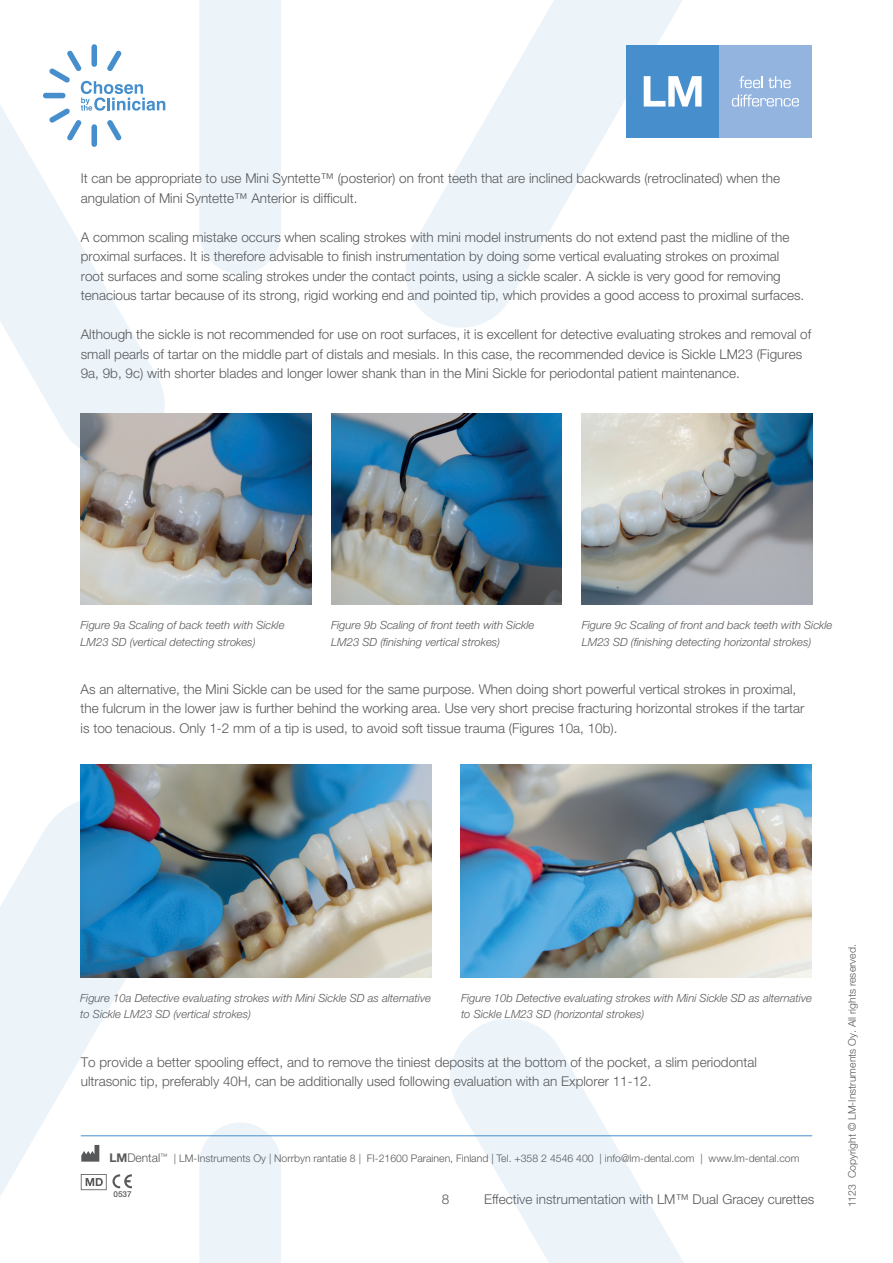
<style>
.page{position:relative;width:893px;height:1263px;background:#fff}
.page>*{position:absolute;margin:0;border:0;box-sizing:border-box;transform-origin:0 0}
.t1{font:300 13.5px/19.5px "Helvetica Neue LT Pro";color:#57585a}
.t2{font:italic 300 11.25px/16.5px "Helvetica Neue LT Pro";color:#57585a}
.t3{font:300 10.5px "Helvetica Neue LT Pro";color:#57585a}
.t4{font:500 8.1px "Helvetica Neue LT Pro";color:#57585a}
.s1{font-weight:700;font-size:12px}
.s2{font-size:12px}
</style>
<div class="page">
<div style="left:626px;top:45px;width:93px;height:93px;background:#468fcc"></div>
<div style="left:719px;top:45px;width:93px;height:93px;background:#92b4de"></div>
<svg style="left:691px;top:76px;width:11px;height:31px"></svg>
<svg style="left:732px;top:94px;width:67px;height:13px"></svg>
<svg style="left:739px;top:76px;width:52px;height:12px"></svg>
<svg style="left:406px;top:0;width:285px;height:328px"></svg>
<svg style="left:448px;top:1019px;width:301px;height:244px"></svg>
<div style="left:199px;top:0;width:82px;height:274px;background:#ecf4fa"></div>
<svg style="left:0;top:92px;width:166px;height:368px"></svg>
<div style="left:199px;top:1123px;width:82px;height:140px;background:#ecf4fa"></div>
<svg style="left:0;top:801px;width:180px;height:395px"></svg>
<div style="left:91px;top:44px;width:6px;height:23px;background:#468fcc;border-radius:3px"></div>
<div style="left:91px;top:124px;width:6px;height:23px;background:#468fcc;border-radius:3px"></div>
<div style="left:43px;top:93px;width:23px;height:5px;background:#468fcc;border-radius:3px"></div>
<svg style="left:49px;top:50px;width:116px;height:91px"></svg>
<img style="left:81px;top:413px;width:230px;height:191px">
<img style="left:331px;top:413px;width:231px;height:191px">
<img style="left:582px;top:413px;width:230px;height:191px">
<img style="left:80px;top:765px;width:351px;height:212px">
<img style="left:461px;top:765px;width:351px;height:212px">
<svg style="left:81px;top:1145px;width:18px;height:16px"></svg>
<hr style="left:81px;top:1135px;width:731px;height:1px;background:#468fcc">
<svg style="left:81px;top:1174px;width:51px;height:16px"></svg>
<p class="t1" style="left:81px;top:168px;width:701px">It can be appropriate to use Mini Syntette™ (posterior) on front teeth that are inclined backwards (retroclinated) when the angulation of Mini Syntette™ Anterior is difficult.</p>
<p class="t1" style="left:81px;top:227px;width:725px">A common scaling mistake occurs when scaling strokes with mini model instruments do not extend past the midline of the proximal surfaces. It is therefore advisable to finish instrumentation by doing some vertical evaluating strokes on proximal root surfaces and some scaling strokes under the contact points, using a sickle scaler. A sickle is very good for removing tenacious tartar because of its strong, rigid working end and pointed tip, which provides a good access to proximal surfaces.</p>
<p class="t1" style="left:81px;top:324px;width:732px">Although the sickle is not recommended for use on root surfaces, it is excellent for detective evaluating strokes and removal of small pearls of tartar on the middle part of distals and mesials. In this case, the recommended device is Sickle LM23 (Figures<br>9a, 9b, 9c) with shorter blades and longer lower shank than in the Mini Sickle for periodontal patient maintenance.</p>
<p class="t2" style="left:81px;top:616px;width:205px">Figure 9a Scaling of back teeth with Sickle<br>LM23 SD (vertical detecting strokes)</p>
<p class="t2" style="left:331px;top:616px;width:205px">Figure 9b Scaling of front teeth with Sickle<br>LM23 SD (finishing vertical strokes)</p>
<p class="t2" style="left:582px;top:616px;width:252px">Figure 9c Scaling of front and back teeth with Sickle<br>LM23 SD (finishing detecting horizontal strokes)</p>
<p class="t1" style="left:81px;top:679px;width:725px">As an alternative, the Mini Sickle can be used for the same purpose. When doing short powerful vertical strokes in proximal, the fulcrum in the lower jaw is further behind the working area. Use very short precise fracturing horizontal strokes if the tartar is too tenacious. Only 1-2 mm of a tip is used, to avoid soft tissue trauma (Figures 10a, 10b).</p>
<p class="t2" style="left:80px;top:989px;width:352px">Figure 10a Detective evaluating strokes with Mini Sickle SD as alternative to Sickle LM23 SD (vertical strokes)</p>
<p class="t2" style="left:461px;top:989px;width:353px">Figure 10b Detective evaluating strokes with Mini Sickle SD as alternative to Sickle LM23 SD (horizontal strokes)</p>
<p class="t1" style="left:81px;top:1052px;width:678px">To provide a better spooling effect, and to remove the tiniest deposits at the bottom of the pocket, a slim periodontal ultrasonic tip, preferably 40H, can be additionally used following evaluation with an Explorer 11-12.</p>
<p class="t3" style="left:109px;top:1151px;width:691px"><span class="s1">LM</span><span class="s2">Dental</span><sup>™</sup> | LM-Instruments Oy | Norrbyn rantatie 8 | FI-21600 Parainen, Finland | Tel. +358 2 4546 400 | info@lm-dental.com | www.lm-dental.com</p>
<p class="t4" style="left:113px;top:1189px;width:20px">0537</p>
<p class="t1" style="left:442px;top:1189px;width:9px">8</p>
<p class="t1" style="left:484px;top:1189px;width:332px">Effective instrumentation with LM™ Dual Gracey curettes</p>
<p class="t3" style="left:845px;top:1207px;width:264px;rotate:-90deg">1123 Copyright © LM-Instruments Oy. All rights reserved.</p>
</div>
